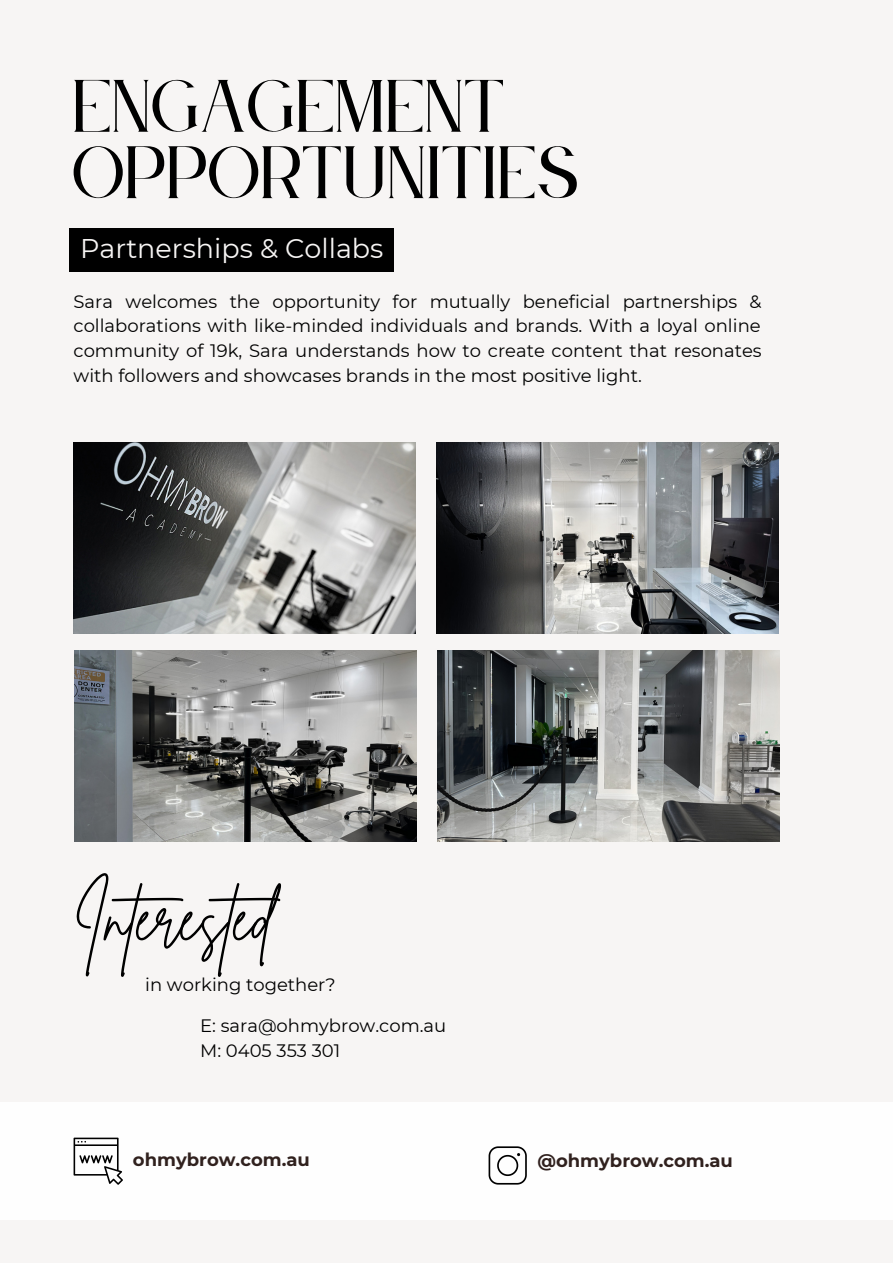
<style>
.page{position:relative;width:893px;height:1264px;background:#fff}
.page>*{position:absolute;margin:0;border:0;box-sizing:border-box;transform-origin:0 0}
.t1{font:65.1px/66.3px "Le Jour Serif";color:#000}
.t2{font:63.9px "Brittany Signature";color:#000}
.t3{font:27px "Montserrat";color:#f7f5f4}
.t4{font:18px/24.8px "Montserrat";color:#000;text-align:justify}
.t5{font:700 18px "Montserrat";color:#30211e}
</style>
<div class="page">
<div style="left:0;top:0;width:892px;height:1262px;background:#f7f5f4"></div>
<img style="left:74px;top:442px;width:341px;height:191px">
<div style="left:0;top:1102px;width:892px;height:117px;background:#fefefe"></div>
<svg style="left:488px;top:1146px;width:38px;height:38px"></svg>
<svg style="left:74px;top:1137px;width:49px;height:47px"></svg>
<img style="left:436px;top:442px;width:342px;height:191px">
<img style="left:75px;top:650px;width:342px;height:191px">
<img style="left:437px;top:650px;width:342px;height:191px">
<div style="left:69px;top:228px;width:325px;height:43px;background:#000"></div>
<p class="t1" style="left:74px;top:76px;width:508px">ENGAGEMENT<br>OPPORTUNITIES</p>
<p class="t3" style="left:80px;top:232px;width:305px">Partnerships &amp; Collabs</p>
<p class="t4" style="left:74px;top:289px;width:689px">Sara welcomes the opportunity for mutually beneficial partnerships &amp; collaborations with like-minded individuals and brands. With a loyal online community of 19k, Sara understands how to create content that resonates with followers and showcases brands in the most positive light.</p>
<p class="t2" style="left:74px;top:876px;width:226px">Interested</p>
<p class="t4" style="left:145px;top:971px;width:192px">in working together?</p>
<p class="t4" style="left:200px;top:1013px;width:247px">E: sara@ohmybrow.com.au</p>
<p class="t4" style="left:200px;top:1037px;width:142px">M: 0405 353 301</p>
<p class="t5" style="left:133px;top:1148px;width:178px">ohmybrow.com.au</p>
<p class="t5" style="left:537px;top:1149px;width:197px">@ohmybrow.com.au</p>
</div>
